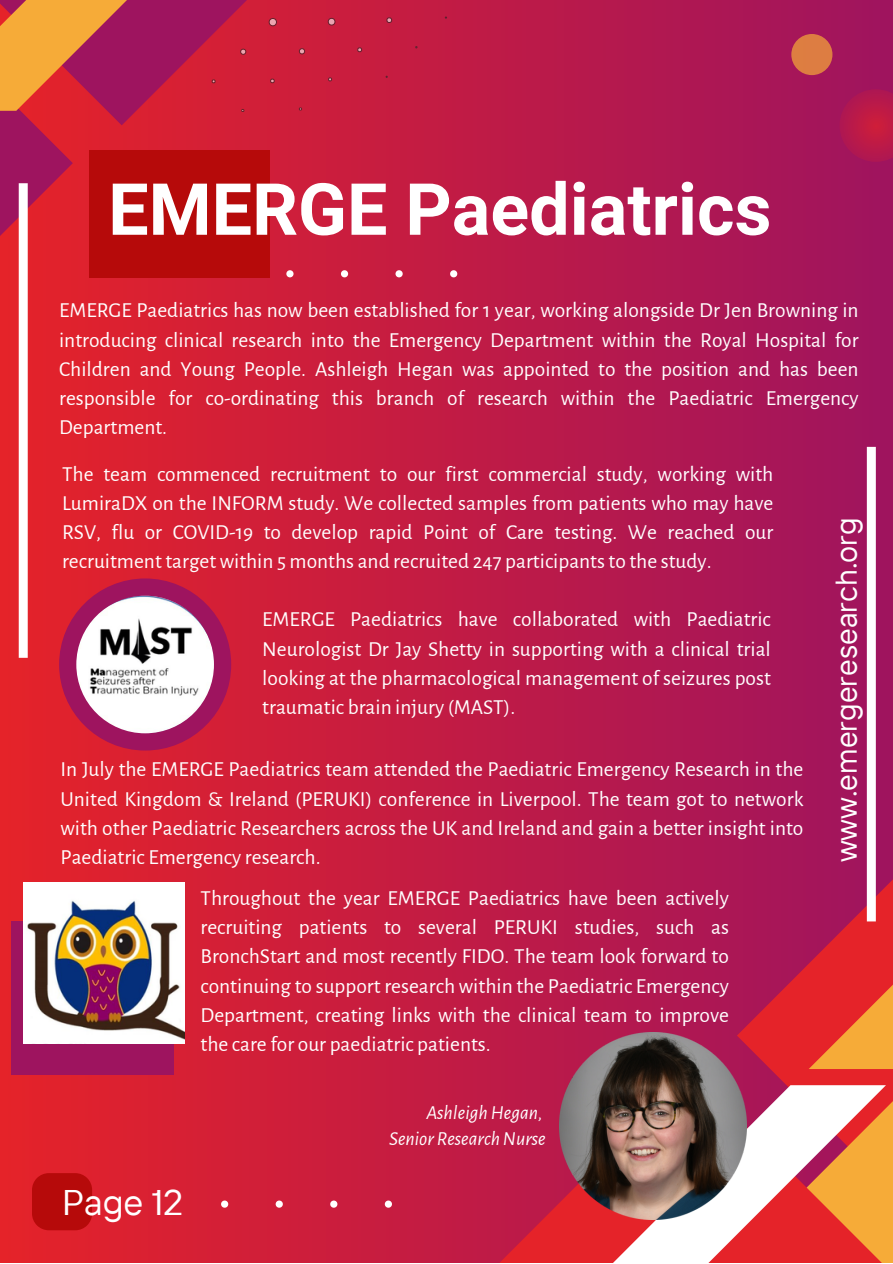
<style>
.page{position:relative;width:893px;height:1264px;background:#fff}
.page>*{position:absolute;margin:0;border:0;box-sizing:border-box;transform-origin:0 0}
.t1{font:700 71.85px "Mardoto";color:#fff}
.t2{font:35.55px "TT Interphases";color:#fff}
.t3{font:30px "TT Interphases";color:#fff}
.t4{font:21.45px/29.2px "Alegreya Sans";color:#fff;text-align:justify}
.t5{font:italic 19.95px "Alegreya Sans";color:#fff}
</style>
<div class="page">
<div style="left:0;top:0;width:892px;height:1262px;background:linear-gradient(to right,#e5232a,#9f145e)"></div>
<svg style="left:736px;top:806px;width:156px;height:278px;background:#b2184f"></svg>
<svg style="left:885px;top:1084px;width:7px;height:178px"></svg>
<svg style="left:495px;top:1071px;width:390px;height:191px;background:#c51c41"></svg>
<svg style="left:517px;top:1085px;width:368px;height:177px"></svg>
<svg style="left:808px;top:878px;width:84px;height:191px;background:#d93d37"></svg>
<div style="left:866px;top:447px;width:9px;height:474px;background:#fff"></div>
<svg style="left:32px;top:1173px;width:60px;height:57px;background:#b80b0c"></svg>
<svg style="left:221px;top:1200px;width:7px;height:7px"></svg>
<svg style="left:275px;top:1200px;width:8px;height:7px"></svg>
<svg style="left:330px;top:1200px;width:7px;height:7px"></svg>
<svg style="left:385px;top:1200px;width:7px;height:7px"></svg>
<svg style="left:839px;top:89px;width:53px;height:73px;background:#b5184c"></svg>
<div style="left:791px;top:34px;width:41px;height:41px;background:#dd7d42;border-radius:50%"></div>
<div style="left:328px;top:0;width:153px;height:112px;background:#c51c41"></div>
<svg style="left:0;top:0;width:328px;height:405px;background:#cb2332"></svg>
<svg style="left:341px;top:270px;width:7px;height:7px"></svg>
<svg style="left:395px;top:270px;width:7px;height:7px"></svg>
<svg style="left:450px;top:270px;width:7px;height:7px"></svg>
<div style="left:19px;top:183px;width:9px;height:474px;background:#fff"></div>
<svg style="left:59px;top:578px;width:172px;height:172px"></svg>
<div style="left:11px;top:921px;width:162px;height:153px;background:#9e145f"></div>
<img style="left:23px;top:882px;width:161px;height:161px">
<img style="left:560px;top:1032px;width:186px;height:187px">
<p class="t1" style="left:108px;top:168px;width:664px">EMERGE Paediatrics</p>
<p class="t4" style="left:59px;top:296px;width:801px">EMERGE Paediatrics has now been established for 1 year, working alongside Dr Jen Browning in introducing clinical research into the Emergency Department within the Royal Hospital for Children and Young People. Ashleigh Hegan was appointed to the position and has been responsible for co-ordinating this branch of research within the Paediatric Emergency Department.</p>
<p class="t4" style="left:62px;top:459px;width:712px">The team commenced recruitment to our first commercial study, working with LumiraDX on the INFORM study. We collected samples from patients who may have RSV, flu or COVID-19 to develop rapid Point of Care testing. We reached our recruitment target within 5 months and recruited 247 participants to the study.</p>
<p class="t4" style="left:262px;top:605px;width:510px">EMERGE Paediatrics have collaborated with Paediatric Neurologist Dr Jay Shetty in supporting with a clinical trial looking at the pharmacological management of seizures post traumatic brain injury (MAST).</p>
<p class="t3" style="left:826px;top:862px;width:346px;rotate:-90deg">www.emergeresearch.org</p>
<p class="t4" style="left:60px;top:755px;width:744px">In July the EMERGE Paediatrics team attended the Paediatric Emergency Research in the United Kingdom &amp; Ireland (PERUKI) conference in Liverpool. The team got to network with other Paediatric Researchers across the UK and Ireland and gain a better insight into Paediatric Emergency research.</p>
<p class="t4" style="left:200px;top:883px;width:530px">Throughout the year EMERGE Paediatrics have been actively recruiting patients to several PERUKI studies, such as BronchStart and most recently FIDO. The team look forward to continuing to support research within the Paediatric Emergency Department, creating links with the clinical team to improve the care for our paediatric patients.</p>
<p class="t2" style="left:62px;top:1178px;width:123px">Page 12</p>
<p class="t5" style="left:426px;top:1102px;width:118px">AshleighHegan,</p>
<p class="t5" style="left:389px;top:1129px;width:158px">Senior ResearchNurse</p>
</div>
